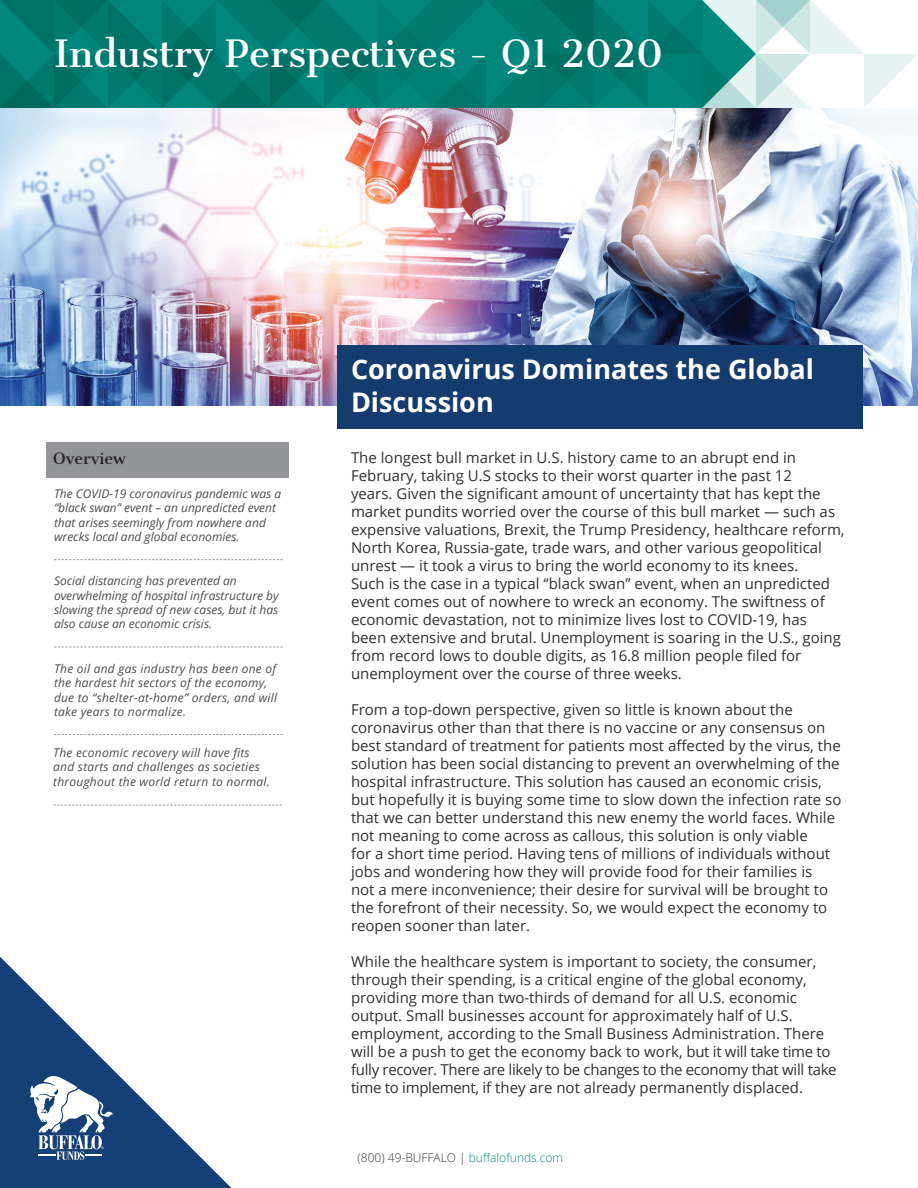
<style>
.page{position:relative;width:918px;height:1188px;background:#fff}
.page>*{position:absolute;margin:0;border:0;box-sizing:border-box;transform-origin:0 0}
.t1{font:36px "Cantata One";color:#fff}
.t2{font:700 27px/33px "Open Sans";color:#fff}
.t3{font:15px/18px "Open Sans";color:#312f30}
.t4{font:15px "Cantata One";color:#231f20}
.t5{font:italic 12px/14.4px "Open Sans";color:#4b4c4d}
.t6{font:italic 12px/14.4px "Open Sans";letter-spacing:.02em;color:#4b4c4d}
.t7{font:300 12px "Open Sans";color:#3c3835}
.s1{color:#0a8079}
</style>
<div class="page">
<svg style="left:0;top:0;width:918px;height:108px;background:#2f948b"></svg>
<img style="left:0;top:108px;width:918px;height:298px">
<svg style="left:0;top:957px;width:231px;height:231px"></svg>
<svg style="left:29px;top:1076px;width:84px;height:84px"></svg>
<div style="left:338px;top:345px;width:525px;height:84px;background:#153c6e"></div>
<div style="left:46px;top:443px;width:244px;height:35px;background:#939598"></div>
<svg style="left:54px;top:559px;width:229px;height:1px"></svg>
<svg style="left:54px;top:647px;width:229px;height:1px"></svg>
<svg style="left:54px;top:734px;width:229px;height:1px"></svg>
<svg style="left:53px;top:805px;width:229px;height:1px"></svg>
<h1 class="t1" style="left:54px;top:31px;width:611px">Industry Perspectives - Q1 2020</h1>
<p class="t4" style="left:53px;top:449px;width:74px">Overview</p>
<p class="t5" style="left:54px;top:486px;width:229px">The COVID-19 coronavirus pandemic was a “black swan” event – an unpredicted event that arises seemingly from nowhere and wrecks local and global economies.</p>
<p class="t5" style="left:54px;top:573px;width:226px">Social distancing has prevented an overwhelming of hospital infrastructure by slowing the spread of new cases, but it has also cause an economic crisis.</p>
<p class="t6" style="left:54px;top:661px;width:225px">The oil and gas industry has been one of the hardest hit sectors of the economy, due to “shelter-at-home” orders, and will take years to normalize.</p>
<p class="t6" style="left:53px;top:745px;width:218px">The economic recovery will have fits and starts and challenges as societies throughout the world return to normal.</p>
<h2 class="t2" style="left:351px;top:352px;width:465px">Coronavirus Dominates the Global<br>Discussion</h2>
<p class="t3" style="left:351px;top:448px;width:495px">The longest bull market in U.S. history came to an abrupt end in February, taking U.S stocks to their worst quarter in the past 12<br>years. Given the significant amount of uncertainty that has kept the market pundits worried over the course of this bull market — such as expensive valuations, Brexit, the Trump Presidency, healthcare reform, North Korea, Russia-gate, trade wars, and other various geopolitical unrest — it took a virus to bring the world economy to its knees.<br>Such is the case in a typical “black swan” event, when an unpredicted event comes out of nowhere to wreck an economy. The swiftness of economic devastation, not to minimize lives lost to COVID-19, has been extensive and brutal. Unemployment is soaring in the U.S., going from record lows to double digits, as 16.8 million people filed for unemployment over the course of three weeks.</p>
<p class="t3" style="left:351px;top:700px;width:492px">From a top-down perspective, given so little is known about the coronavirus other than that there is no vaccine or any consensus on best standard of treatment for patients most affected by the virus, the solution has been social distancing to prevent an overwhelming of the hospital infrastructure. This solution has caused an economic crisis, but hopefully it is buying some time to slow down the infection rate so that we can better understand this new enemy the world faces. While not meaning to come across as callous, this solution is only viable<br>for a short time period. Having tens of millions of individuals without jobs and wondering how they will provide food for their families is<br>not a mere inconvenience; their desire for survival will be brought to the forefront of their necessity. So, we would expect the economy to reopen sooner than later.</p>
<p class="t3" style="left:351px;top:952px;width:487px">While the healthcare system is important to society, the consumer, through their spending, is a critical engine of the global economy, providing more than two-thirds of demand for all U.S. economic output. Small businesses account for approximately half of U.S. employment, according to the Small Business Administration. There will be a push to get the economy back to work, but it will take time to fully recover. There are likely to be changes to the economy that will take time to implement, if they are not already permanently displaced.</p>
<p class="t7" style="left:358px;top:1149px;width:207px">(800) 49-BUFFALO | <span class="s1">buffalofunds.com</span></p>
</div>
